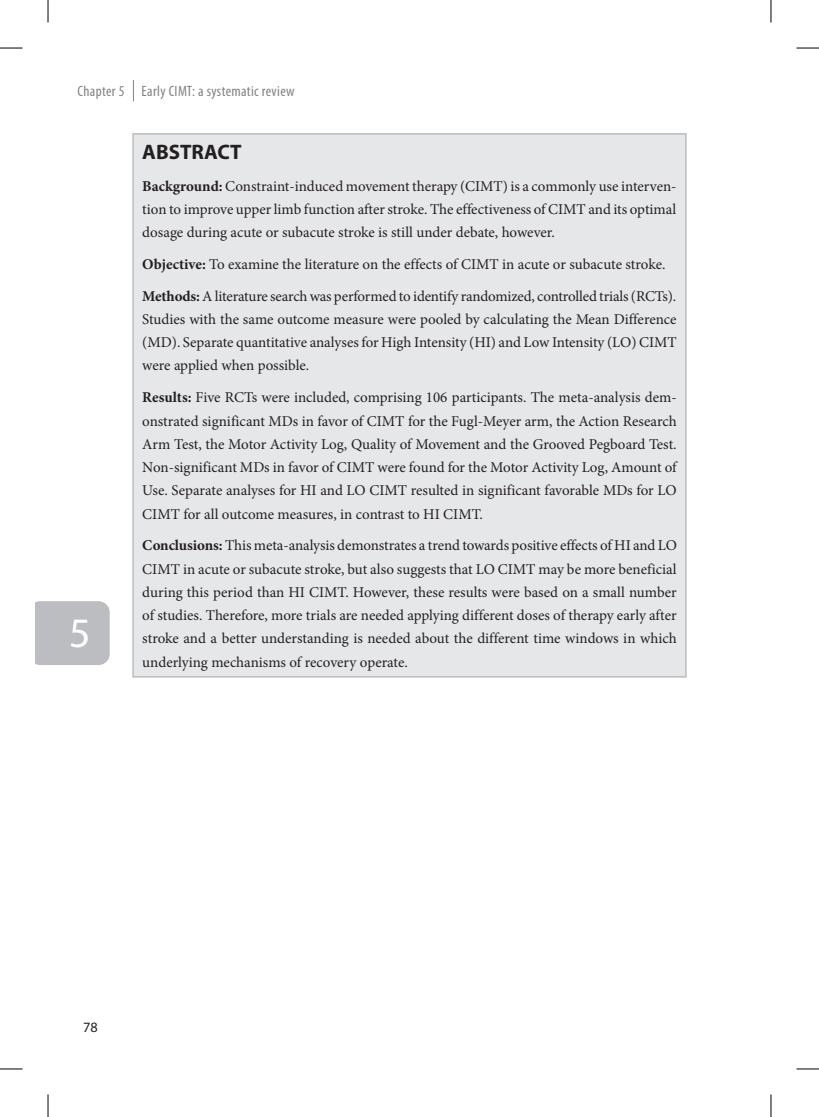
<style>
.page{position:relative;width:819px;height:1117px;background:#fff}
.page>*{position:absolute;margin:0;border:0;box-sizing:border-box;transform-origin:0 0}
.t1{font:42px "Myriad Pro";color:#fff}
.t2{font:700 21px "Myriad Pro";color:#231f20}
.t3{font:15px/23.2px "Minion Pro";letter-spacing:-.005em;color:#231f20;text-align:justify}
.t4{font:condensed 15px "Myriad Pro";letter-spacing:.025em;color:#808285}
.t5{font:14.25px "Myriad Pro";color:#231f20}
.s1{font-weight:700}
</style>
<div class="page">
<div style="left:35px;top:601px;width:75px;height:64px;background:#bcbdc0"></div>
<svg style="left:133px;top:80px;width:1px;height:21px"></svg>
<div style="left:133px;top:134px;width:553px;height:543px;background:#e6e7e9"></div>
<div style="left:132px;top:133px;width:555px;height:544px;border:2px solid #bcbdc0"></div>
<svg style="left:0;top:48px;width:22px;height:1px"></svg>
<svg style="left:796px;top:48px;width:23px;height:1px"></svg>
<svg style="left:0;top:1068px;width:22px;height:1px"></svg>
<svg style="left:796px;top:1068px;width:23px;height:1px"></svg>
<svg style="left:48px;top:0;width:1px;height:23px"></svg>
<svg style="left:48px;top:1094px;width:1px;height:22px"></svg>
<svg style="left:771px;top:0;width:1px;height:23px"></svg>
<svg style="left:771px;top:1094px;width:1px;height:22px"></svg>
<p class="t4" style="left:77px;top:82px;width:219px">Chapter 5 Early CIMT: a systematic review</p>
<h1 class="t1" style="left:69px;top:607px;width:23px">5</h1>
<h2 class="t2" style="left:142px;top:138px;width:101px">ABSTRACT</h2>
<p class="t3" style="left:142px;top:174px;width:536px"><span class="s1">Background:</span> Constraint-induced movement therapy (CIMT) is a commonly use interven&shy;tion to improve upper limb function after stroke. The effectiveness of CIMT and its optimal dosage during acute or subacute stroke is still under debate, however.</p>
<p class="t3" style="left:142px;top:248px;width:535px;line-height:31.8px"><span class="s1">Objective:</span> To examine the literature on the effects of CIMT in acute or subacute stroke.<br><span class="s1">Methods:</span> A literature search was performed to identify randomized, controlled trials (RCTs).</p>
<p class="t3" style="left:142px;top:307px;width:536px">Studies with the same outcome measure were pooled by calculating the Mean Difference (MD). Separate quantitative analyses for High Intensity (HI) and Low Intensity (LO) CIMT were applied when possible.</p>
<p class="t3" style="left:142px;top:386px;width:536px"><span class="s1">Results:</span> Five RCTs were included, comprising 106 participants. The meta-analysis dem&shy;onstrated significant MDs in favor of CIMT for the Fugl-Meyer arm, the Action Research Arm Test, the Motor Activity Log, Quality of Movement and the Grooved Pegboard Test.<br>Non-significant MDs in favor of CIMT were found for the Motor Activity Log, Amount of Use. Separate analyses for HI and LO CIMT resulted in significant favorable MDs for LO CIMT for all outcome measures, in contrast to HI CIMT.</p>
<p class="t3" style="left:142px;top:534px;width:536px"><span class="s1">Conclusions:</span> This meta-analysis demonstrates a trend towards positive effects of HI and LO CIMT in acute or subacute stroke, but also suggests that LO CIMT may be more beneficial during this period than HI CIMT. However, these results were based on a small number of studies. Therefore, more trials are needed applying different doses of therapy early after stroke and a better understanding is needed about the different time windows in which underlying mechanisms of recovery operate.</p>
<p class="t5" style="left:83px;top:1018px;width:16px">78</p>
</div>
